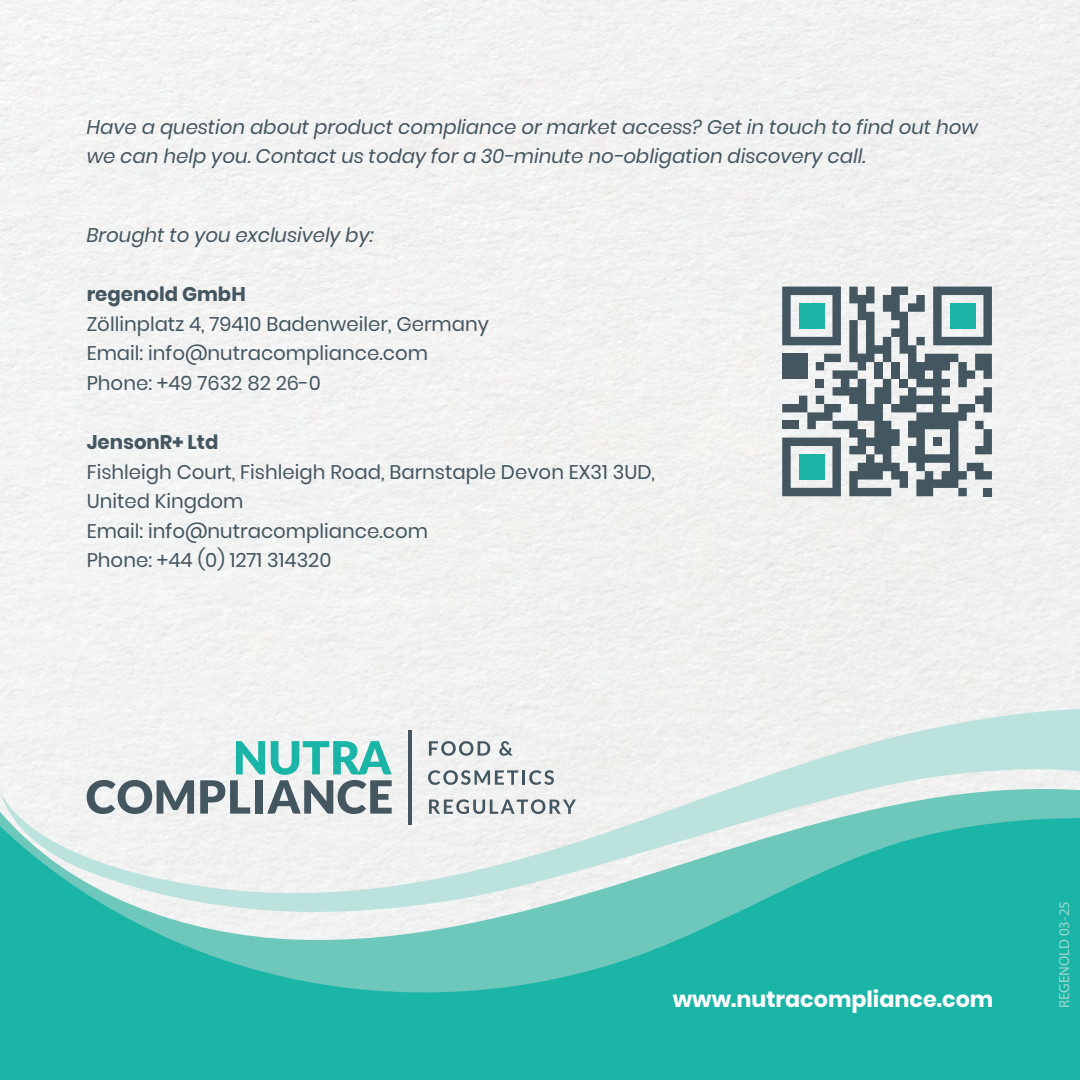
<style>
.page{position:relative;width:1080px;height:1080px;background:#fff}
.page>*{position:absolute;margin:0;border:0;box-sizing:border-box;transform-origin:0 0}
.t1{font:700 22.2px "Poppins";color:#fff}
.t2{font:19.7px/29.6px "Poppins";color:#445660}
.t3{font:italic 19.7px/29.6px "Poppins";color:#445660}
.t4{font:700 19.7px "Poppins";color:#445660}
.t5{font:14.8px "Myriad Pro";color:#a0d5ce}
</style>
<div class="page">
<div style="left:0;top:0;width:1080px;height:780px;background:#f1f2f1"></div>
<svg style="left:0;top:804px;width:1080px;height:276px;background:#2ab8aa"></svg>
<svg style="left:1px;top:700px;width:1079px;height:221px;fill:#edeeed"></svg>
<div style="left:1059px;top:902px;width:10px;height:105px;background:#1ab5a6"></div>
<hr style="left:408px;top:730px;width:4px;height:95px;background:#445660">
<svg style="left:87px;top:780px;width:107px;height:34px"></svg>
<svg style="left:200px;top:741px;width:192px;height:73px"></svg>
<svg style="left:429px;top:741px;width:61px;height:15px"></svg>
<svg style="left:499px;top:741px;width:14px;height:15px"></svg>
<svg style="left:428px;top:770px;width:90px;height:15px"></svg>
<hr style="left:522px;top:770px;width:3px;height:15px;background:#445660">
<svg style="left:529px;top:770px;width:25px;height:15px"></svg>
<svg style="left:429px;top:799px;width:147px;height:15px"></svg>
<svg style="left:782px;top:287px;width:210px;height:209px"></svg>
<div style="left:933px;top:438px;width:9px;height:8px;background:#445660"></div>
<div style="left:891px;top:362px;width:9px;height:17px;background:#445660"></div>
<div style="left:900px;top:379px;width:8px;height:8px;background:#445660"></div>
<div style="left:874px;top:362px;width:9px;height:17px;background:#445660"></div>
<div style="left:799px;top:303px;width:25px;height:25px;background:#1ab5a6"></div>
<div style="left:950px;top:303px;width:25px;height:25px;background:#1ab5a6"></div>
<div style="left:799px;top:454px;width:25px;height:25px;background:#1ab5a6"></div>
<p class="t3" style="left:87px;top:112px;width:893px">Have a question about product compliance or market access? Get in touch to find out how we can help you. Contact us today for a 30-minute no-obligation discovery call.</p>
<p class="t3" style="left:87px;top:220px;width:289px">Brought to you exclusively by:</p>
<p class="t4" style="left:87px;top:283px;width:161px">regenold GmbH</p>
<p class="t2" style="left:87px;top:309px;width:404px">Zöllinplatz 4, 79410 Badenweiler, Germany<br>Email: info@nutracompliance.com<br>Phone: +49 7632 82 26-0</p>
<p class="t4" style="left:87px;top:431px;width:133px">JensonR+ Ltd</p>
<p class="t2" style="left:87px;top:457px;width:570px">Fishleigh Court, Fishleigh Road, Barnstaple Devon EX31 3UD, United Kingdom<br>Email: info@nutracompliance.com<br>Phone: +44 (0) 1271 314320</p>
<p class="t1" style="left:673px;top:986px;width:322px">www.nutracompliance.com</p>
<p class="t5" style="left:1055px;top:1008px;width:108px;rotate:-90deg">REGENOLD 03-25</p>
</div>
